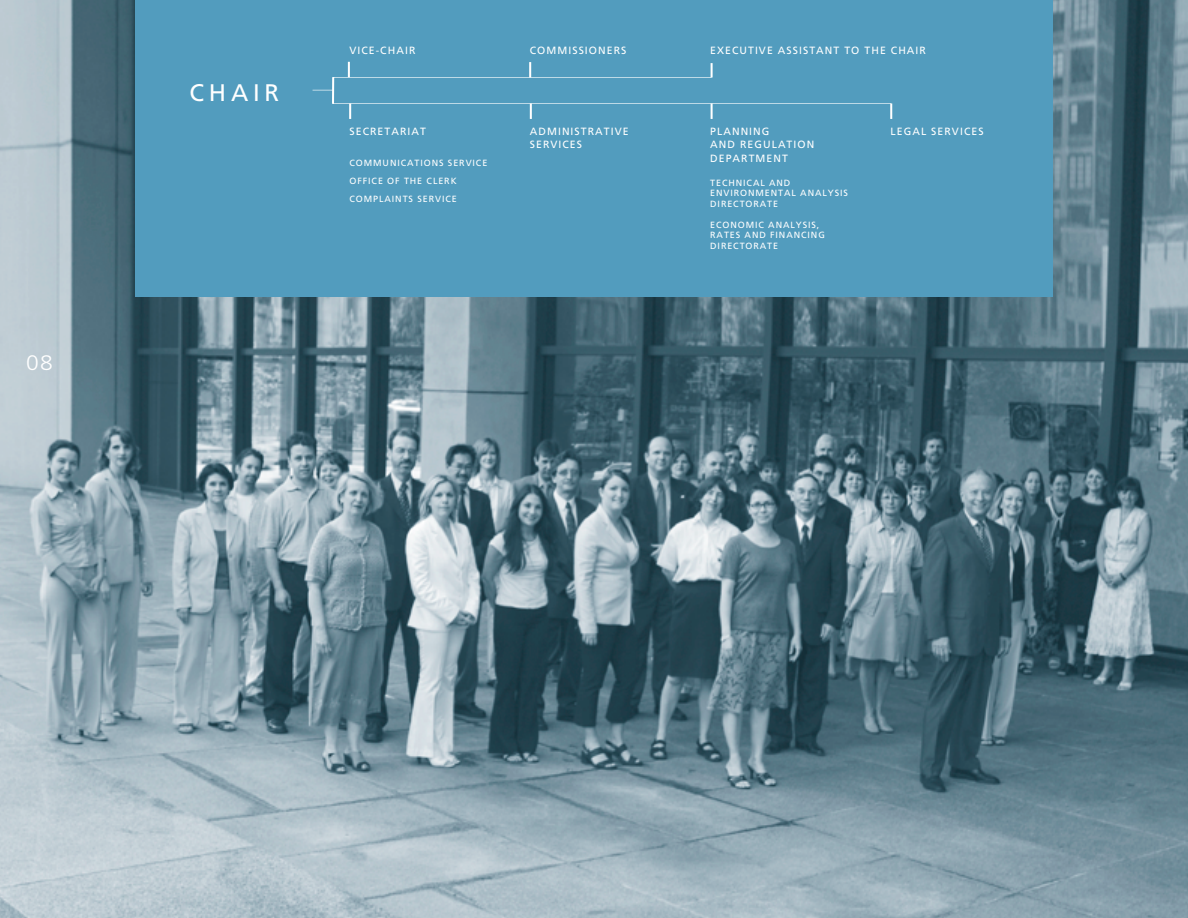
<style>
.page{position:relative;width:1188px;height:918px;background:#fff}
.page>*{position:absolute;margin:0;border:0;box-sizing:border-box;transform-origin:0 0}
.t1{font:24px "Frutiger";letter-spacing:.2em;color:#fff}
.t2{font:300 21px "Frutiger";color:#fff;scale:1.09 1}
.t3{font:10.5px/13.5px "Frutiger";letter-spacing:.1em;color:#fff}
.t4{font:9px/10.5px "Frutiger";letter-spacing:.1em;color:#fff}
</style>
<div class="page">
<img style="left:0;top:0;width:1188px;height:918px">
<div style="left:135px;top:0;width:918px;height:297px;background:#529cbe"></div>
<svg style="left:313px;top:62px;width:580px;height:57px"></svg>
<h2 class="t2" style="left:26px;top:354px;width:26px">08</h2>
<h1 class="t1" style="left:189px;top:83px;width:91px">CHAIR</h1>
<p class="t3" style="left:349px;top:44px;width:68px">VICE-CHAIR</p>
<p class="t3" style="left:530px;top:44px;width:98px">COMMISSIONERS</p>
<p class="t3" style="left:710px;top:44px;width:217px">EXECUTIVE ASSISTANT TO THE CHAIR</p>
<p class="t3" style="left:350px;top:125px;width:78px">SECRETARIAT</p>
<p class="t4" style="left:350px;top:155px;width:139px;line-height:18px">COMMUNICATIONS SERVICE<br>OFFICE OF THE CLERK<br>COMPLAINTS SERVICE</p>
<p class="t3" style="left:530px;top:125px;width:100px">ADMINISTRATIVE<br>SERVICES</p>
<p class="t3" style="left:710px;top:125px;width:106px">PLANNING<br>AND REGULATION<br>DEPARTMENT</p>
<p class="t4" style="left:710px;top:178px;width:139px">TECHNICAL AND<br>ENVIRONMENTAL ANALYSIS<br>DIRECTORAT</p>
<p class="t4" style="left:710px;top:220px;width:116px">ECONOMIC ANALYSIS,<br>RATES AND FINANCING<br>DIRECTORATE</p>
<p class="t3" style="left:891px;top:125px;width:95px">LEGAL SERVICES</p>
</div>
